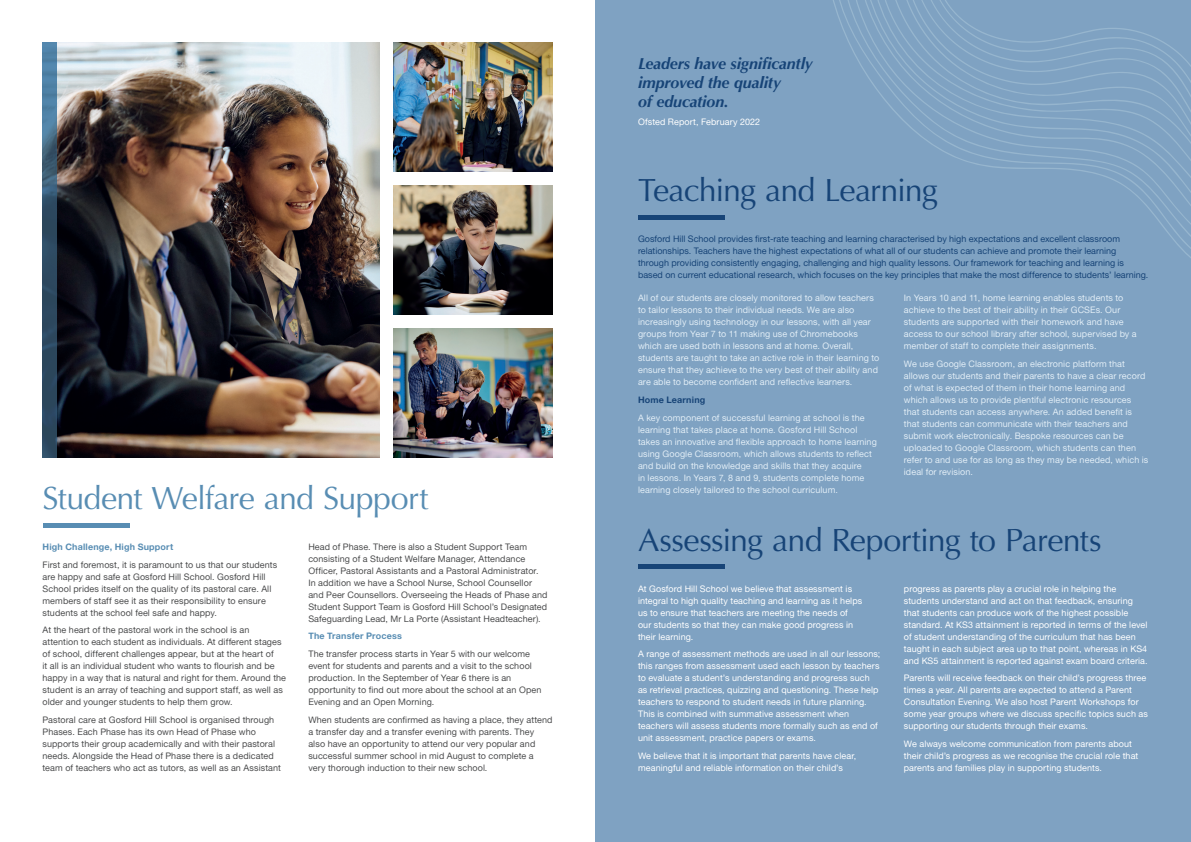
<style>
.page{position:relative;width:1191px;height:842px;background:#fff}
.page>*{position:absolute;margin:0;border:0;box-sizing:border-box;transform-origin:0 0}
.t1{font:32.2px "Optima";letter-spacing:-.025em;color:#174477}
.t2{font:32.2px "Optima";letter-spacing:-.02em;color:#588db3}
.t3{font:italic 700 16px/19.2px "Optima";letter-spacing:-.01em;color:#174477}
.t4{font:9px/12px "Alte Haas Grotesk";letter-spacing:.01em;color:#4b4c4d}
.t5{font:9px/12px "Alte Haas Grotesk";letter-spacing:.01em;color:#fff}
.t6{font:9px/12px "Alte Haas Grotesk";letter-spacing:.01em;color:#e1edf6}
.t7{font:9px/12px "Alte Haas Grotesk";color:#174477}
.t8{font:9px "Alte Haas Grotesk Bold";letter-spacing:.02em;color:#588db3}
.t9{font:9px "Alte Haas Grotesk Bold";letter-spacing:.02em;color:#174477}
</style>
<div class="page">
<div style="left:595px;top:0;width:596px;height:842px;background:#7fa2c2"></div>
<img style="left:57px;top:43px;width:322px;height:415px">
<img style="left:393px;top:329px;width:160px;height:129px">
<img style="left:393px;top:43px;width:160px;height:129px">
<img style="left:393px;top:186px;width:160px;height:129px">
<hr style="left:43px;top:523px;width:86px;height:4px;background:#588db3">
<hr style="left:638px;top:215px;width:87px;height:4px;background:#174477">
<hr style="left:638px;top:565px;width:87px;height:4px;background:#174477">
<svg style="left:833px;top:0;width:358px;height:258px"></svg>
<svg style="left:43px;top:43px;width:14px;height:415px;background:#365872"></svg>
<h1 class="t2" style="left:43px;top:479px;width:387px">Student Welfare and Support</h1>
<p class="t8" style="left:43px;top:541px;width:132px">High Challenge, High Support</p>
<p class="t4" style="left:43px;top:558px;width:236px">First and foremost, it is paramount to us that our students are happy and safe at Gosford Hill School. Gosford Hill School prides itself on the quality of its pastoral care. All members of staff see it as their responsibility to ensure students at the school feel safe and happy.</p>
<p class="t4" style="left:43px;top:624px;width:245px">At the heart of the pastoral work in the school is an attention to each student as individuals. At different stages of school, different challenges appear, but at the heart of<br>it all is an individual student who wants to flourish and be happy in a way that is natural and right for them. Around the student is an array of teaching and support staff, as well as older and younger students to help them grow.</p>
<p class="t4" style="left:43px;top:714px;width:240px">Pastoral care at Gosford Hill School is organised through Phases. Each Phase has its own Head of Phase who supports their group academically and with their pastoral needs. Alongside the Head of Phase there is a dedicated team of teachers who act as tutors, as well as an Assistant</p>
<p class="t4" style="left:308px;top:540px;width:241px">Head of Phase. There is also a Student Support Team consisting of a Student Welfare Manager, Attendance Officer, Pastoral Assistants and a Pastoral Administrator.<br>In addition we have a School Nurse, School Counsellor and Peer Counsellors. Overseeing the Heads of Phase and Student Support Team is Gosford Hill School’s Designated Safeguarding Lead, Mr La Porte (Assistant Headteacher).</p>
<p class="t8" style="left:308px;top:631px;width:95px">The Transfer Process</p>
<p class="t4" style="left:308px;top:648px;width:235px">The transfer process starts in Year 5 with our welcome event for students and parents and a visit to the school production. In the September of Year 6 there is an opportunity to find out more about the school at an Open Evening and an Open Morning.</p>
<p class="t4" style="left:308px;top:713px;width:246px">When students are confirmed as having a place, they attend a transfer day and a transfer evening with parents. They also have an opportunity to attend our very popular and successful summer school in mid August to complete a very thorough induction to their new school.</p>
<h2 class="t3" style="left:638px;top:54px;width:176px">Leaders have significantly improved the quality<br>of education.</h2>
<p class="t5" style="left:638px;top:115px;width:124px">Ofsted Report, February 2022</p>
<h1 class="t1" style="left:638px;top:171px;width:301px">Teaching and Learning</h1>
<p class="t7" style="left:638px;top:233px;width:512px">Gosford Hill School provides first-rate teaching and learning characterised by high expectations and excellent classroom relationships. Teachers have the highest expectations of what all of our students can achieve and promote their learning through providing consistently engaging, challenging and high quality lessons. Our framework for teaching and learning is based on current educational research, which focuses on the key principles that make the most difference to students’ learning.</p>
<p class="t6" style="left:638px;top:292px;width:243px">All of our students are closely monitored to allow teachers to tailor lessons to their individual needs. We are also increasingly using technology in our lessons, with all year groups from Year 7 to 11 making use of Chromebooks which are used both in lessons and at home. Overall, students are taught to take an active role in their learning to ensure that they achieve to the very best of their ability and are able to become confident and reflective learners.</p>
<p class="t9" style="left:638px;top:394px;width:69px">Home Learning</p>
<p class="t6" style="left:638px;top:411px;width:240px">A key component of successful learning at school is the learning that takes place at home. Gosford Hill School takes an innovative and flexible approach to home learning using Google Classroom, which allows students to reflect and build on the knowledge and skills that they acquire<br>in lessons. In Years 7, 8 and 9, students complete home learning closely tailored to the school curriculum.</p>
<p class="t6" style="left:904px;top:292px;width:234px">In Years 10 and 11, home learning enables students to achieve to the best of their ability in their GCSEs. Our students are supported with their homework and have access to our school library after school, supervised by a member of staff to complete their assignments.</p>
<p class="t6" style="left:904px;top:358px;width:246px">We use Google Classroom, an electronic platform that allows our students and their parents to have a clear record of what is expected of them in their home learning and which allows us to provide plentiful electronic resources that students can access anywhere. An added benefit is that students can communicate with their teachers and submit work electronically. Bespoke resources can be uploaded to Google Classroom, which students can then refer to and use for as long as they may be needed, which is ideal for revision.</p>
<h1 class="t1" style="left:638px;top:521px;width:465px">Assessing and Reporting to Parents</h1>
<p class="t5" style="left:638px;top:582px;width:226px">At Gosford Hill School we believe that assessment is integral to high quality teaching and learning as it helps us to ensure that teachers are meeting the needs of our students so that they can make good progress in their learning.</p>
<p class="t5" style="left:638px;top:648px;width:244px">A range of assessment methods are used in all our lessons; this ranges from assessment used each lesson by teachers to evaluate a student’s understanding and progress such as retrieval practices, quizzing and questioning. These help teachers to respond to student needs in future planning.<br>This is combined with summative assessment when teachers will assess students more formally such as end of unit assessment, practice papers or exams.</p>
<p class="t5" style="left:638px;top:750px;width:220px">We believe that it is important that parents have clear, meaningful and reliable information on their child’s</p>
<p class="t5" style="left:904px;top:582px;width:245px">progress as parents play a crucial role in helping the students understand and act on that feedback, ensuring that students can produce work of the highest possible standard. At KS3 attainment is reported in terms of the level of student understanding of the curriculum that has been taught in each subject area up to that point, whereas in KS4 and KS5 attainment is reported against exam board criteria.</p>
<p class="t5" style="left:904px;top:672px;width:245px">Parents will receive feedback on their child’s progress three times a year. All parents are expected to attend a Parent Consultation Evening. We also host Parent Workshops for some year groups where we discuss specific topics such as supporting our students through their exams.</p>
<p class="t5" style="left:904px;top:738px;width:236px">We always welcome communication from parents about their child’s progress as we recognise the crucial role that parents and families play in supporting students.</p>
</div>
